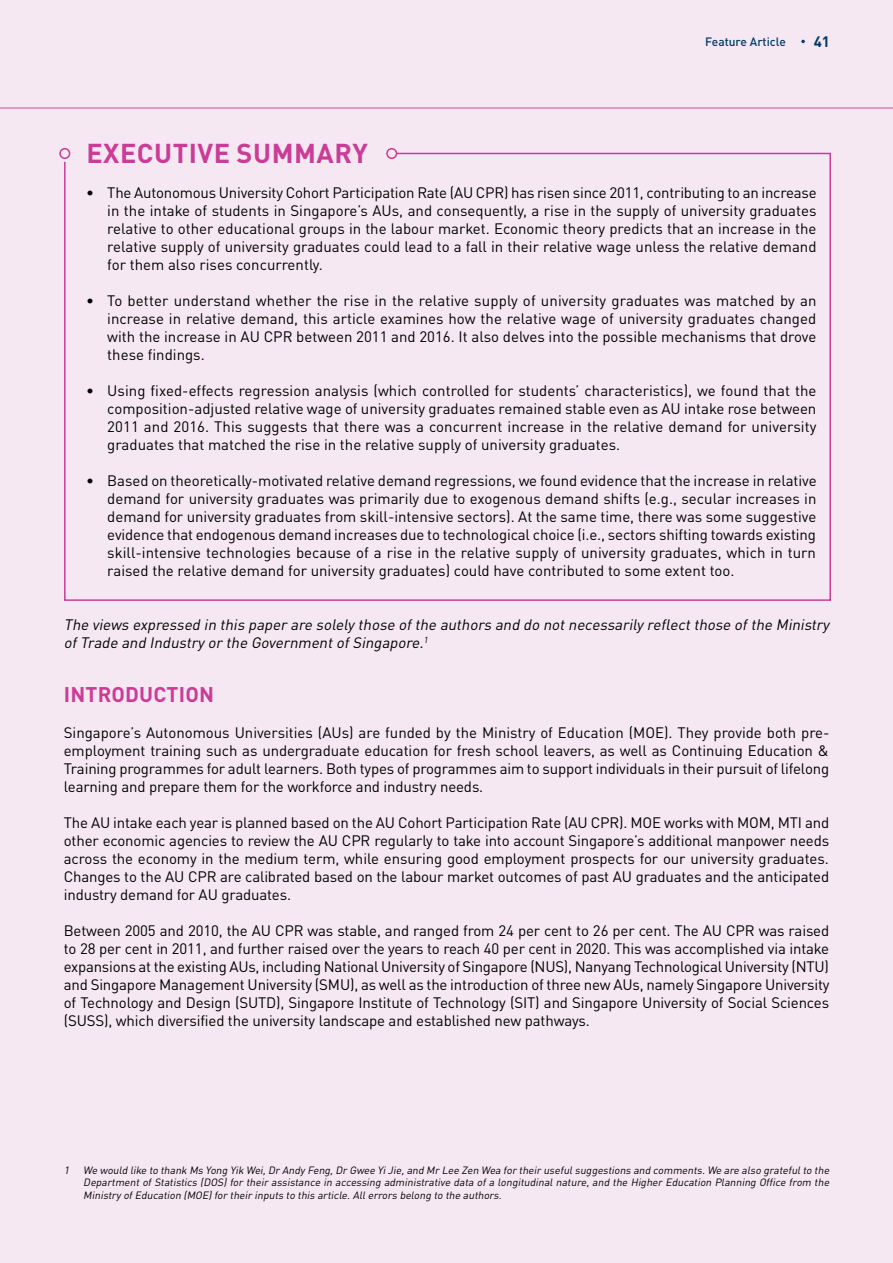
<style>
.page{position:relative;width:893px;height:1263px;background:#f6e8f2}
.page>*{position:absolute;margin:0;border:0;box-sizing:border-box;transform-origin:0 0}
.t1{font:700 27px "DIN Pro";letter-spacing:.02em;color:#cb3c96}
.t2{font:700 21px "DIN Pro";letter-spacing:.01em;color:#cb3c96}
.t3{font:15px/18px "DIN Pro";letter-spacing:-.01em;color:#000;text-align:justify}
.t4{font:italic 15px/18px "DIN Pro";color:#000}
.t5{font:700 15px "DIN Pro";color:#003965}
.t6{font:500 12px "DIN Pro";color:#003965}
.t7{font:italic 10.5px/12.6px "DIN Pro";color:#000;text-align:justify}
</style>
<div class="page">
<svg style="left:64px;top:152px;width:767px;height:449px"></svg>
<div style="left:59px;top:148px;width:11px;height:11px;border:2px solid #cb3c96;border-radius:50%"></div>
<div style="left:386px;top:148px;width:11px;height:11px;border:2px solid #cb3c96;border-radius:50%"></div>
<svg style="left:801px;top:40px;width:4px;height:3px"></svg>
<hr style="left:0;top:107px;width:893px;height:2px;background:#e67db2">
<p class="t6" style="left:705px;top:32px;width:82px">Feature Article</p>
<p class="t5" style="left:814px;top:29px;width:18px">41</p>
<h1 class="t1" style="left:86px;top:131px;width:283px">EXECUTIVE SUMMARY</h1>
<p class="t3" style="left:107px;top:182px;width:711px;text-indent:-21px">• The Autonomous University Cohort Participation Rate (AU CPR) has risen since 2011, contributing to an increase in the intake of students in Singapore’s AUs, and consequently, a rise in the supply of university graduates relative to other educational groups in the labour market. Economic theory predicts that an increase in the relative supply of university graduates could lead to a fall in their relative wage unless the relative demand for them also rises concurrently.</p>
<p class="t3" style="left:107px;top:290px;width:711px;text-indent:-21px">• To better understand whether the rise in the relative supply of university graduates was matched by an increase in relative demand, this article examines how the relative wage of university graduates changed with the increase in AU CPR between 2011 and 2016. It also delves into the possible mechanisms that drove these findings.</p>
<p class="t3" style="left:107px;top:380px;width:711px;text-indent:-21px">• Using fixed-effects regression analysis (which controlled for students’ characteristics), we found that the composition-adjusted relative wage of university graduates remained stable even as AU intake rose between 2011 and 2016. This suggests that there was a concurrent increase in the relative demand for university graduates that matched the rise in the relative supply of university graduates.</p>
<p class="t3" style="left:107px;top:470px;width:711px;text-indent:-21px">• Based on theoretically-motivated relative demand regressions, we found evidence that the increase in relative demand for university graduates was primarily due to exogenous demand shifts (e.g., secular increases in demand for university graduates from skill-intensive sectors). At the same time, there was some suggestive evidence that endogenous demand increases due to technological choice (i.e., sectors shifting towards existing skill-intensive technologies because of a rise in the relative supply of university graduates, which in turn raised the relative demand for university graduates) could have contributed to some extent too.</p>
<p class="t4" style="left:64px;top:614px;width:771px">The views expressed in this paperare solelythose ofthe authors and do notnecessarilyreflectthose ofthe Ministry ofTrade and Industryorthe GovernmentofSingapore.<sup>1</sup></p>
<h2 class="t2" style="left:64px;top:677px;width:152px">INTRODUCTION</h2>
<p class="t3" style="left:64px;top:722px;width:767px">Singapore’s Autonomous Universities (AUs) are funded by the Ministry of Education (MOE). They provide both pre&shy;employment training such as undergraduate education for fresh school leavers, as well as Continuing Education &amp; Training programmes for adult learners. Both types of programmes aim to support individuals in their pursuit of lifelong learning and prepare them for the workforce and industry needs.</p>
<p class="t3" style="left:64px;top:812px;width:767px">The AU intake each year is planned based on the AU Cohort Participation Rate (AU CPR). MOE works with MOM, MTI and other economic agencies to review the AU CPR regularly to take into account Singapore’s additional manpower needs across the economy in the medium term, while ensuring good employment prospects for our university graduates.<br>Changes to the AU CPR are calibrated based on the labour market outcomes of past AU graduates and the anticipated industry demand for AU graduates.</p>
<p class="t3" style="left:64px;top:920px;width:767px">Between 2005 and 2010, the AU CPR was stable, and ranged from 24 per cent to 26 per cent. The AU CPR was raised to 28 per cent in 2011, and further raised over the years to reach 40 per cent in 2020. This was accomplished via intake expansions at the existing AUs, including National University of Singapore (NUS), Nanyang Technological University (NTU) and Singapore Management University (SMU), as well as the introduction of three new AUs, namely Singapore University of Technology and Design (SUTD), Singapore Institute of Technology (SIT) and Singapore University of Social Sciences (SUSS), which diversified the university landscape and established new pathways.</p>
<p class="t7" style="left:83px;top:1162px;width:750px;text-indent:-20px">1 We would like to thank Ms Yong Yik Wei,DrAndyFeng,DrGwee YiJie,and MrLee Zen Wea fortheirusefulsuggestions and comments.We are also gratefulto the DepartmentofStatistics (DOS)fortheirassistance in accessing administrative data ofa longitudinalnature,and the HigherEducation Planning Office from the MinistryofEducation (MOE)fortheirinputs to this article.Allerrors belong to the authors.</p>
</div>
